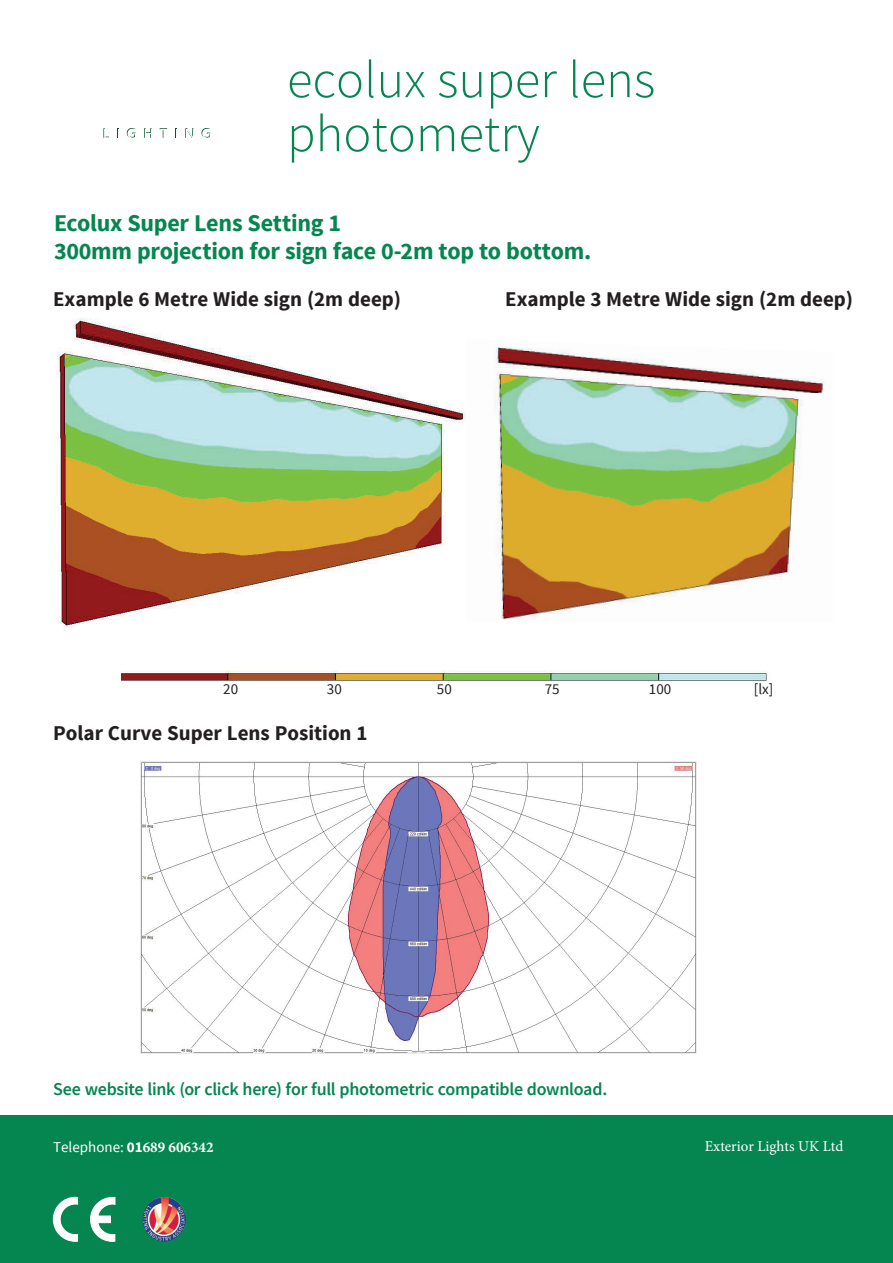
<style>
.page{position:relative;width:893px;height:1263px;background:#fff}
.page>*{position:absolute;margin:0;border:0;box-sizing:border-box;transform-origin:0 0}
.t1{font:300 52.5px/54px "Source Sans Pro";color:#058650}
.t2{font:700 24px/28.8px "Source Sans Pro";letter-spacing:-.01em;color:#058650}
.t3{font:700 21px "Source Sans Pro";color:#231f20}
.t4{font:600 18px "Source Sans Pro";letter-spacing:-.015em;color:#058650}
.t5{font:15px "Source Sans Pro";color:#fff}
.t6{font:15px "Minion Pro";color:#fff}
.t7{font:15px "Source Sans Pro";color:#231f20}
.s1{font-weight:700}
.s2{font-family:"Minion Pro";font-weight:700}
</style>
<div class="page">
<svg style="left:103px;top:128px;width:108px;height:10px"></svg>
<div style="left:0;top:1115px;width:893px;height:148px;background:#058650"></div>
<img style="left:143px;top:1197px;width:43px;height:44px">
<svg style="left:90px;top:1197px;width:25px;height:45px"></svg>
<svg style="left:53px;top:1197px;width:25px;height:45px"></svg>
<img style="left:57px;top:318px;width:409px;height:312px">
<img style="left:494px;top:347px;width:330px;height:273px">
<img style="left:121px;top:670px;width:646px;height:11px">
<img style="left:141px;top:762px;width:555px;height:292px">
<h1 class="t1" style="left:287px;top:53px;width:370px">ecolux super lens photometry</h1>
<p class="t2" style="left:54px;top:209px;width:539px">Ecolux Super Lens Setting 1<br>300mm projection for sign face 0-2m top to bottom.</p>
<p class="t3" style="left:53px;top:285px;width:349px">Example 6 Metre Wide sign (2m deep)</p>
<p class="t3" style="left:505px;top:285px;width:349px">Example 3 Metre Wide sign (2m deep)</p>
<p class="t7" style="left:223px;top:679px;width:16px">20</p>
<p class="t7" style="left:327px;top:679px;width:16px">30</p>
<p class="t7" style="left:437px;top:679px;width:16px">50</p>
<p class="t7" style="left:545px;top:679px;width:16px">75</p>
<p class="t7" style="left:649px;top:679px;width:24px">100</p>
<p class="t7" style="left:754px;top:679px;width:21px">[lx]</p>
<p class="t3" style="left:53px;top:720px;width:316px">Polar Curve Super Lens Position 1</p>
<p class="t4" style="left:53px;top:1077px;width:556px">See website link (or click here) for full photometric compatible download.</p>
<p class="t5" style="left:53px;top:1137px;width:162px">Telephone: <span class="s1">01</span><span class="s2">689 606342</span></p>
<p class="t6" style="left:705px;top:1136px;width:140px">Exterior Lights UK Ltd</p>
</div>
